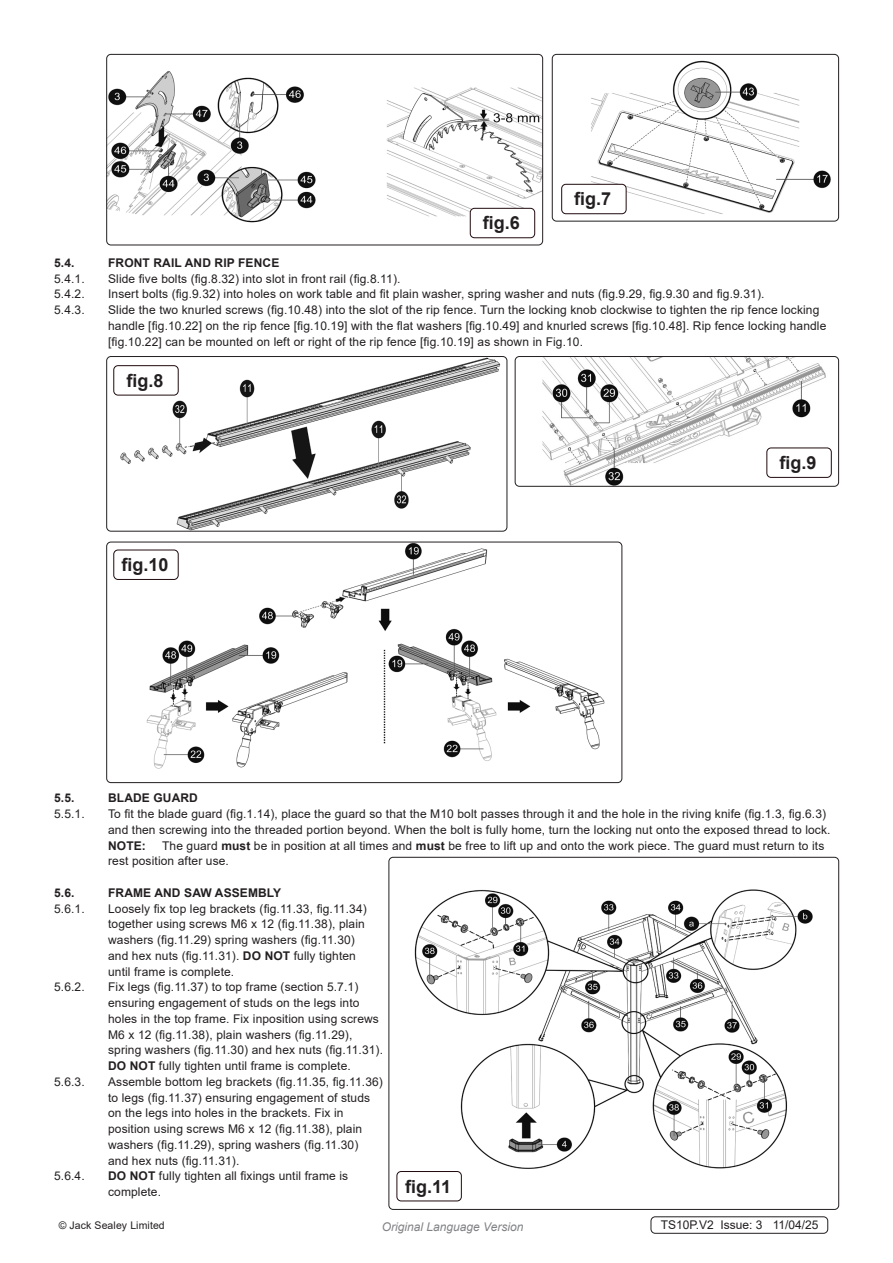
<style>
.page{position:relative;width:893px;height:1263px;background:#fff}
.page>*{position:absolute;margin:0;border:0;box-sizing:border-box;transform-origin:0 0}
.t1{font:700 18px "Arial";color:#231f20}
.Body{font:12px/15.8px "Arial";letter-spacing:.01em;color:#231f20}
.Body-2{font:700 12px "Arial";letter-spacing:.01em;color:#231f20}
.t2{font:italic 12px "Arial";color:#808285}
.Rob{font:12px "Arial";color:#231f20}
.Body__Justified__7pt{font:10.5px "Arial";letter-spacing:.01em;color:#231f20}
.s1{font-weight:700}
</style>
<div class="page">
<img style="left:108px;top:70px;width:433px;height:169px">
<div style="left:106px;top:54px;width:437px;height:191px;border:1px solid #231f20;border-radius:4px"></div>
<img style="left:552px;top:54px;width:287px;height:167px">
<div style="left:552px;top:54px;width:287px;height:167px;border:1px solid #231f20;border-radius:4px"></div>
<img style="left:107px;top:356px;width:399px;height:175px">
<div style="left:106px;top:356px;width:401px;height:175px;border:1px solid #231f20;border-radius:4px"></div>
<img style="left:515px;top:356px;width:322px;height:129px">
<div style="left:515px;top:356px;width:324px;height:131px;border:1px solid #231f20;border-radius:4px"></div>
<img style="left:116px;top:542px;width:506px;height:227px">
<div style="left:106px;top:542px;width:516px;height:241px;border:1px solid #231f20;border-radius:4px"></div>
<div style="left:470px;top:208px;width:65px;height:30px;background:#fff;border-radius:4px"></div>
<div style="left:470px;top:208px;width:65px;height:30px;border:1px solid #200a0e;border-radius:4px"></div>
<div style="left:562px;top:184px;width:64px;height:30px;background:#fff;border-radius:4px"></div>
<div style="left:561px;top:184px;width:65px;height:30px;border:1px solid #200a0e;border-radius:4px"></div>
<div style="left:114px;top:366px;width:64px;height:29px;background:#fff;border-radius:4px"></div>
<div style="left:113px;top:365px;width:66px;height:30px;border:1px solid #200a0e;border-radius:4px"></div>
<div style="left:767px;top:448px;width:64px;height:29px;background:#fff;border-radius:4px"></div>
<div style="left:766px;top:448px;width:66px;height:30px;border:1px solid #200a0e;border-radius:4px"></div>
<div style="left:114px;top:550px;width:64px;height:29px;background:#fff;border-radius:4px"></div>
<div style="left:113px;top:550px;width:66px;height:30px;border:1px solid #200a0e;border-radius:4px"></div>
<div style="left:651px;top:1216px;width:177px;height:18px;border:1px solid #231f20;border-radius:4px"></div>
<img style="left:390px;top:857px;width:449px;height:352px">
<div style="left:388px;top:857px;width:451px;height:353px;border:1px solid #231f20;border-radius:4px"></div>
<div style="left:397px;top:1171px;width:64px;height:30px;background:#fff;border-radius:4px"></div>
<div style="left:396px;top:1171px;width:66px;height:30px;border:1px solid #200a0e;border-radius:4px"></div>
<p class="t1" style="left:483px;top:210px;width:39px">fig.6</p>
<p class="t1" style="left:574px;top:186px;width:39px">fig.7</p>
<p class="Body-2" style="left:54px;top:254px;width:22px">5.4.</p>
<p class="Body-2" style="left:108px;top:254px;width:173px">FRONT RAIL AND RIP FENCE</p>
<p class="Body" style="left:54px;top:270px;width:32px">5.4.1.</p>
<p class="Body" style="left:108px;top:270px;width:294px">Slide five bolts (fig.8.32) into slot in front rail (fig.8.11).</p>
<p class="Body" style="left:54px;top:286px;width:32px">5.4.2.</p>
<p class="Body" style="left:108px;top:286px;width:658px">Insert bolts (fig.9.32) into holes on work table and fit plain washer, spring washer and nuts (fig.9.29, fig.9.30 and fig.9.31).</p>
<p class="Body" style="left:54px;top:302px;width:32px">5.4.3.</p>
<p class="Body" style="left:108px;top:302px;width:720px">Slide the two knurled screws (fig.10.48) into the slot of the rip fence. Turn the locking knob clockwise to tighten the rip fence locking handle [fig.10.22] on the rip fence [fig.10.19] with the flat washers [fig.10.49] and knurled screws [fig.10.48]. Rip fence locking handle [fig.10.22] can be mounted on left or right of the rip fence [fig.10.19] as shown in Fig.10.</p>
<p class="t1" style="left:126px;top:368px;width:39px">fig.8</p>
<p class="t1" style="left:121px;top:552px;width:49px">fig.10</p>
<p class="t1" style="left:779px;top:450px;width:39px">fig.9</p>
<p class="Body-2" style="left:54px;top:790px;width:22px">5.5.</p>
<p class="Body-2" style="left:108px;top:790px;width:91px">BLADE GUARD</p>
<p class="Body" style="left:54px;top:806px;width:32px">5.5.1.</p>
<p class="Body" style="left:108px;top:806px;width:724px">To fit the blade guard (fig.1.14), place the guard so that the M10 bolt passes through it and the hole in the riving knife (fig.1.3, fig.6.3) and then screwing into the threaded portion beyond. When the bolt is fully home, turn the locking nut onto the exposed thread to lock.</p>
<p class="Body-2" style="left:108px;top:837px;width:39px">NOTE:</p>
<p class="Body" style="left:108px;top:837px;width:718px;text-indent:54px">The guard <span class="s1">must</span> be in position at all times and <span class="s1">must</span> be free to lift up and onto the work piece. The guard must return to its rest position after use.</p>
<p class="Body-2" style="left:54px;top:884px;width:22px">5.6.</p>
<p class="Body-2" style="left:108px;top:884px;width:175px">FRAME AND SAW ASSEMBLY</p>
<p class="Body" style="left:54px;top:900px;width:32px">5.6.1.</p>
<p class="Body" style="left:108px;top:900px;width:260px">Loosely fix top leg brackets (fig.11.33, fig.11.34)</p>
<p class="Body" style="left:108px;top:916px;width:258px">together using screws M6 x 12 (fig.11.38), plain</p>
<p class="Body" style="left:108px;top:932px;width:248px">washers (fig.11.29) spring washers (fig.11.30)</p>
<p class="Body" style="left:108px;top:948px;width:249px">and hex nuts (fig.11.31). <span class="s1">DO NOT</span> fully tighten</p>
<p class="Body" style="left:108px;top:963px;width:128px">until frame is complete.</p>
<p class="Body" style="left:54px;top:979px;width:32px">5.6.2.</p>
<p class="Body" style="left:108px;top:979px;width:252px">Fix legs (fig.11.37) to top frame (section 5.7.1)</p>
<p class="Body" style="left:108px;top:995px;width:253px">ensuring engagement of studs on the legs into</p>
<p class="Body" style="left:108px;top:1011px;width:272px">holes in the top frame. Fix inposition using screws</p>
<p class="Body" style="left:108px;top:1026px;width:246px">M6 x 12 (fig.11.38), plain washers (fig.11.29),</p>
<p class="Body" style="left:108px;top:1042px;width:276px">spring washers (fig.11.30) and hex nuts (fig.11.31).</p>
<p class="Body" style="left:108px;top:1058px;width:244px"><span class="s1">DO NOT</span> fully tighten until frame is complete.</p>
<p class="Body" style="left:54px;top:1074px;width:32px">5.6.3.</p>
<p class="Body" style="left:108px;top:1074px;width:276px">Assemble bottom leg brackets (fig.11.35, fig.11.36)</p>
<p class="Body" style="left:108px;top:1089px;width:264px">to legs (fig.11.37) ensuring engagement of studs</p>
<p class="Body" style="left:108px;top:1105px;width:237px">on the legs into holes in the brackets. Fix in</p>
<p class="Body" style="left:108px;top:1121px;width:256px">position using screws M6 x 12 (fig.11.38), plain</p>
<p class="Body" style="left:108px;top:1137px;width:252px">washers (fig.11.29), spring washers (fig.11.30)</p>
<p class="Body" style="left:108px;top:1152px;width:133px">and hex nuts (fig.11.31).</p>
<p class="Body" style="left:54px;top:1168px;width:32px">5.6.4.</p>
<p class="Body" style="left:108px;top:1168px;width:242px"><span class="s1">DO NOT</span> fully tighten all fixings until frame is</p>
<p class="Body" style="left:108px;top:1184px;width:54px">complete.</p>
<p class="Body__Justified__7pt" style="left:59px;top:1218px;width:108px">© Jack Sealey Limited</p>
<p class="t2" style="left:382px;top:1219px;width:143px">Original Language Version</p>
<p class="t1" style="left:405px;top:1173px;width:48px">fig.11</p>
<p class="Rob" style="left:661px;top:1216px;width:159px">TS10P.V2 Issue: 3 11/04/25</p>
</div>
